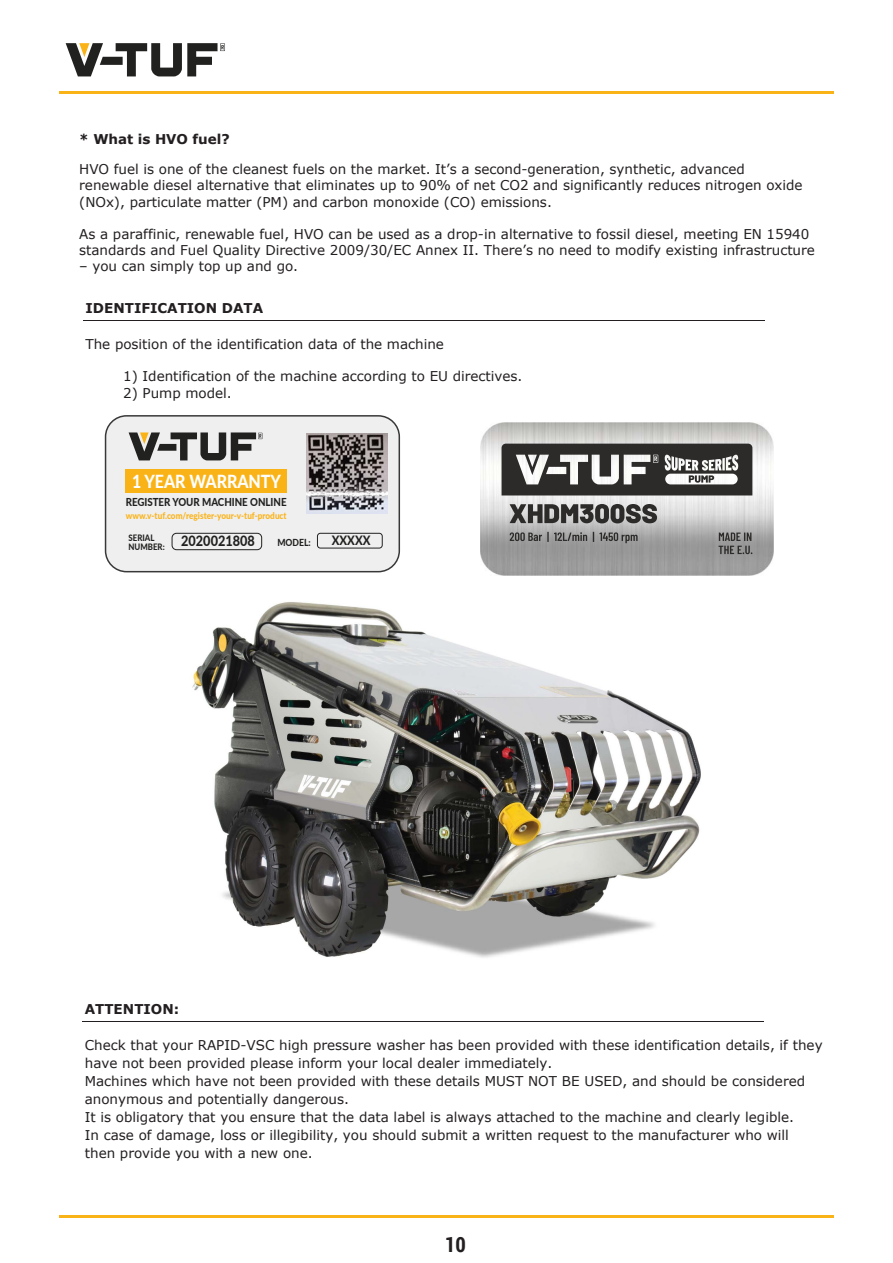
<style>
.page{position:relative;width:893px;height:1263px;background:#fff}
.page>*{position:absolute;margin:0;border:0;box-sizing:border-box;transform-origin:0 0}
.t1{font:700 21px "Roboto Condensed";color:#231f20}
.t2{font:800 18px "Lato";color:#fff;scale:.89 1}
.t3{font:800 14.25px "Lato";color:#212120;scale:.89 1}
.t4{font:13.5px/18px "Verdana";color:#231f20}
.t5{font:700 13.5px "Verdana";color:#231f20}
.t6{font:800 12.9px "Lato";color:#212120;scale:.89 1}
.t7{font:800 10.95px "Lato";color:#212120;scale:.89 1}
.t8{font:800 9.75px "Lato";color:#212120;scale:.89 1}
.t9{font:800 9.15px "Lato";color:#fab317;scale:.89 1}
.t10{font:800 8.85px "Lato";color:#212120;scale:.89 1}
</style>
<div class="page">
<hr style="left:59px;top:91px;width:775px;height:3px;background:#fab317">
<svg style="left:66px;top:43px;width:159px;height:33px"></svg>
<hr style="left:59px;top:1215px;width:775px;height:2px;background:#fab317">
<img style="left:158px;top:490px;width:543px;height:468px">
<hr style="left:83px;top:320px;width:682px;height:1px;background:#231f20">
<hr style="left:83px;top:1021px;width:681px;height:1px;background:#231f20">
<img style="left:480px;top:422px;width:294px;height:154px">
<svg style="left:719px;top:533px;width:33px;height:21px"></svg>
<svg style="left:502px;top:444px;width:250px;height:51px"></svg>
<svg style="left:510px;top:504px;width:147px;height:19px;background:#676765"></svg>
<svg style="left:510px;top:532px;width:128px;height:11px"></svg>
<div style="left:106px;top:416px;width:293px;height:156px;background:#f0efef;border-radius:21px"></div>
<div style="left:105px;top:415px;width:295px;height:157px;border:2px solid #383838;border-radius:21px"></div>
<svg style="left:129px;top:432px;width:133px;height:28px"></svg>
<div style="left:126px;top:469px;width:161px;height:24px;background:#fab317"></div>
<div style="left:172px;top:533px;width:90px;height:17px;border:1px solid #212120;border-radius:5px"></div>
<div style="left:317px;top:533px;width:66px;height:15px;border:1px solid #212120;border-radius:3px"></div>
<img style="left:307px;top:433px;width:80px;height:81px">
<p class="t5" style="left:79px;top:130px;width:152px">* What is HVO fuel?</p>
<p class="t4" style="left:79px;top:161px;width:725px;line-height:16.2px">HVO fuel is one of the cleanest fuels on the market. It’s a second-generation, synthetic, advanced renewable diesel alternative that eliminates up to 90% of net CO2 and significantly reduces nitrogen oxide (NOx), particulate matter (PM) and carbon monoxide (CO) emissions.</p>
<p class="t4" style="left:79px;top:226px;width:737px;line-height:16.2px">As a paraffinic, renewable fuel, HVO can be used as a drop-in alternative to fossil diesel, meeting EN 15940 standards and Fuel Quality Directive 2009/30/EC Annex II. There’s no need to modify existing infrastructure</p>
<p class="t4" style="left:79px;top:257px;width:220px">– you can simply top up and go.</p>
<p class="t5" style="left:85px;top:299px;width:179px">IDENTIFICATION DATA</p>
<p class="t4" style="left:85px;top:335px;width:360px">The position of the identification data of the machine</p>
<p class="t4" style="left:123px;top:367px;width:401px">1) Identification of the machine according to EU directives.</p>
<p class="t4" style="left:123px;top:384px;width:110px">2) Pump model.</p>
<h2 class="t2" style="left:132px;top:468px;width:169px">1 YEAR WARRANTY</h2>
<p class="t7" style="left:126px;top:494px;width:182px">REGISTER YOUR MACHINE ONLINE</p>
<p class="t9" style="left:126px;top:509px;width:182px">www.v-tuf.com/register-your-v-tuf-product</p>
<p class="t10" style="left:129px;top:531px;width:31px">SERIAL</p>
<p class="t3" style="left:129px;top:531px;width:143px"><sub>NUMBER:</sub> 2020021808</p>
<p class="t8" style="left:277px;top:535px;width:39px">MODEL:</p>
<p class="t6" style="left:332px;top:531px;width:45px">XXXXX</p>
<p class="t5" style="left:85px;top:1000px;width:96px">ATTENTION:</p>
<p class="t4" style="left:85px;top:1036px;width:739px">Check that your RAPID-VSC high pressure washer has been provided with these identification details, if they have not been provided please inform your local dealer immediately.<br>Machines which have not been provided with these details MUST NOT BE USED, and should be considered anonymous and potentially dangerous.<br>It is obligatory that you ensure that the data label is always attached to the machine and clearly legible.<br>In case of damage, loss or illegibility, you should submit a written request to the manufacturer who will then provide you with a new one.</p>
<h1 class="t1" style="left:445px;top:1229px;width:22px">10</h1>
</div>
